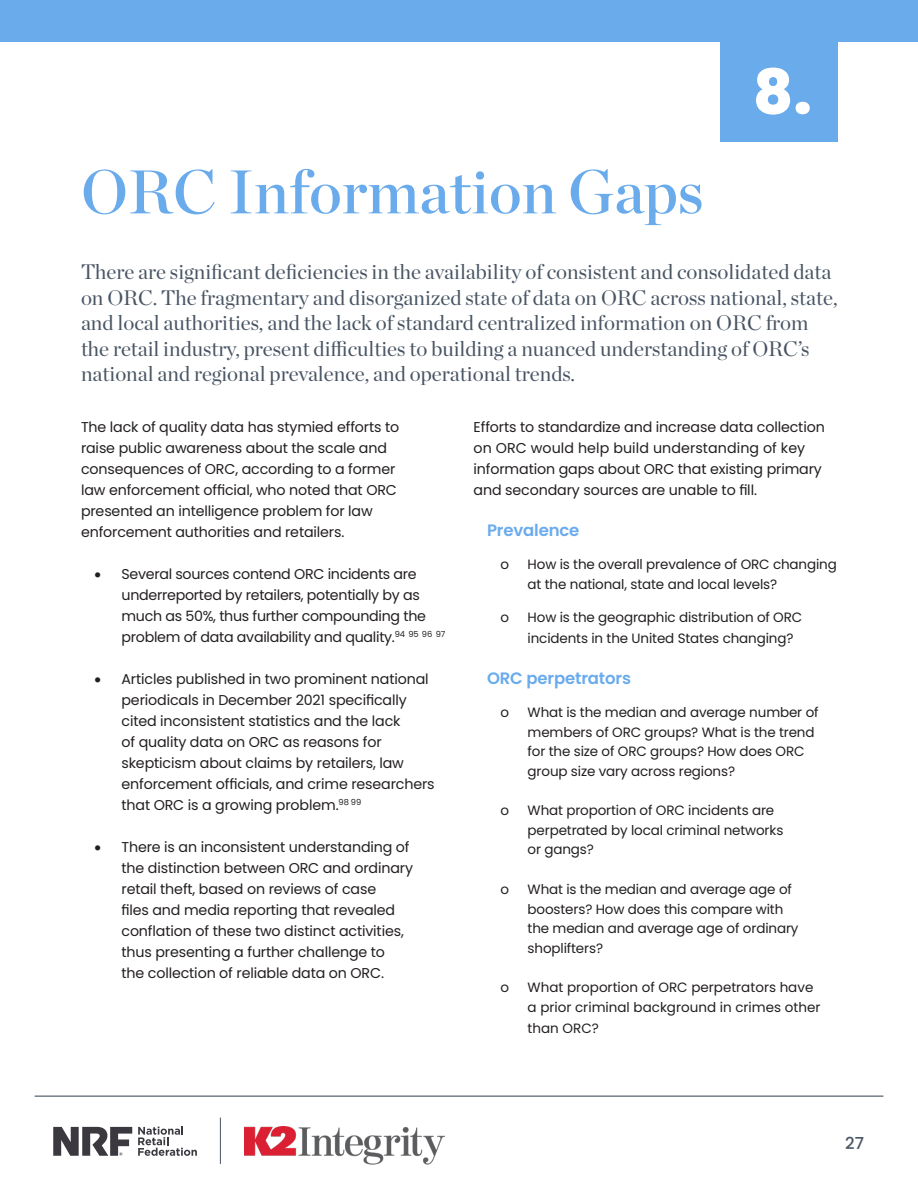
<style>
.page{position:relative;width:918px;height:1188px;background:#fff}
.page>*{position:absolute;margin:0;border:0;box-sizing:border-box;transform-origin:0 0}
.QuestionsSidebarTxt{font:800 61.95px "Poppins";color:#fff}
.MainHeadline{font:61.5px "Chronicle Display Semi";color:#6aabec}
.First_Paragraph{font:21px/25.5px "Chronicle Display";color:#485463}
.BodyCopyIndentBullet{font:600 16.5px "Poppins";letter-spacing:-.01em;color:#6aabec}
.t1{font:500 16.5px "Poppins";color:#485463}
.Body_Copy{font:14.25px/21px "Poppins";letter-spacing:-.01em;color:#231f20}
.t2{font:13.5px/19.5px "Poppins";letter-spacing:-.01em;color:#231f20}
</style>
<div class="page">
<hr style="left:220px;top:1118px;width:1px;height:46px;background:#485463">
<hr style="left:35px;top:1096px;width:848px;height:1px;background:#485463">
<img style="left:244px;top:1126px;width:200px;height:39px">
<svg style="left:53px;top:1126px;width:144px;height:30px"></svg>
<div style="left:721px;top:21px;width:117px;height:121px;background:#6aabec"></div>
<div style="left:0;top:0;width:918px;height:42px;background:#6aabec"></div>
<p class="QuestionsSidebarTxt" style="left:753px;top:56px;width:61px">8.</p>
<p class="MainHeadline" style="left:81px;top:144px;width:624px">ORC Information Gaps</p>
<p class="First_Paragraph" style="left:81px;top:258px;width:758px">There are significant deficiencies in the availability of consistent and consolidated data on ORC. The fragmentary and disorganized state of data on ORC across national, state, and local authorities, and the lack of standard centralized information on ORC from the retail industry, present difficulties to building a nuanced understanding of ORC’s national and regional prevalence, and operational trends.</p>
<p class="Body_Copy" style="left:81px;top:417px;width:320px">The lack of quality data has stymied efforts to raise public awareness about the scale and consequences of ORC, according to a former law enforcement official, who noted that ORC presented an intelligence problem for law enforcement authorities and retailers.</p>
<p class="Body_Copy" style="left:122px;top:564px;width:325px;text-indent:-27px">• Several sources contend ORC incidents are underreported by retailers, potentially by as much as 50%, thus further compounding the problem of data availability and quality.<sup>94</sup> <sup>95</sup> <sup>96</sup> <sup>97</sup></p>
<p class="Body_Copy" style="left:122px;top:669px;width:315px;text-indent:-27px">• Articles published in two prominent national periodicals in December 2021 specifically cited inconsistent statistics and the lack<br>of quality data on ORC as reasons for skepticism about claims by retailers, law enforcement officials, and crime researchers that ORC is a growing problem.<sup>98</sup> <sup>99</sup></p>
<p class="Body_Copy" style="left:122px;top:837px;width:293px;text-indent:-27px">• There is an inconsistent understanding of the distinction between ORC and ordinary retail theft, based on reviews of case<br>files and media reporting that revealed conflation of these two distinct activities, thus presenting a further challenge to<br>the collection of reliable data on ORC.</p>
<p class="Body_Copy" style="left:474px;top:417px;width:353px">Efforts to standardize and increase data collection on ORC would help build understanding of key information gaps about ORC that existing primary and secondary sources are unable to fill.</p>
<p class="BodyCopyIndentBullet" style="left:487px;top:521px;width:94px">Prevalence</p>
<p class="t2" style="left:501px;top:555px;width:10px">o</p>
<p class="t2" style="left:528px;top:555px;width:311px">How is the overall prevalence of ORC changing at the national, state and local levels?</p>
<p class="t2" style="left:501px;top:607px;width:10px">o</p>
<p class="t2" style="left:528px;top:607px;width:276px;line-height:21px">How is the geographic distribution of ORC incidents in the United States changing?</p>
<p class="BodyCopyIndentBullet" style="left:487px;top:669px;width:145px">ORC perpetrators</p>
<p class="t2" style="left:501px;top:703px;width:10px">o</p>
<p class="t2" style="left:528px;top:703px;width:293px">What is the median and average number of members of ORC groups? What is the trend for the size of ORC groups? How does ORC group size vary across regions?</p>
<p class="t2" style="left:501px;top:801px;width:10px">o</p>
<p class="t2" style="left:528px;top:801px;width:257px">What proportion of ORC incidents are perpetrated by local criminal networks or gangs?</p>
<p class="t2" style="left:501px;top:880px;width:10px">o</p>
<p class="t2" style="left:528px;top:880px;width:272px">What is the median and average age of boosters? How does this compare with the median and average age of ordinary shoplifters?</p>
<p class="t2" style="left:501px;top:978px;width:10px">o</p>
<p class="t2" style="left:528px;top:978px;width:294px">What proportion of ORC perpetrators have a prior criminal background in crimes other</p>
<p class="t2" style="left:528px;top:1018px;width:73px">than ORC?</p>
<p class="t1" style="left:845px;top:1134px;width:20px">27</p>
</div>
